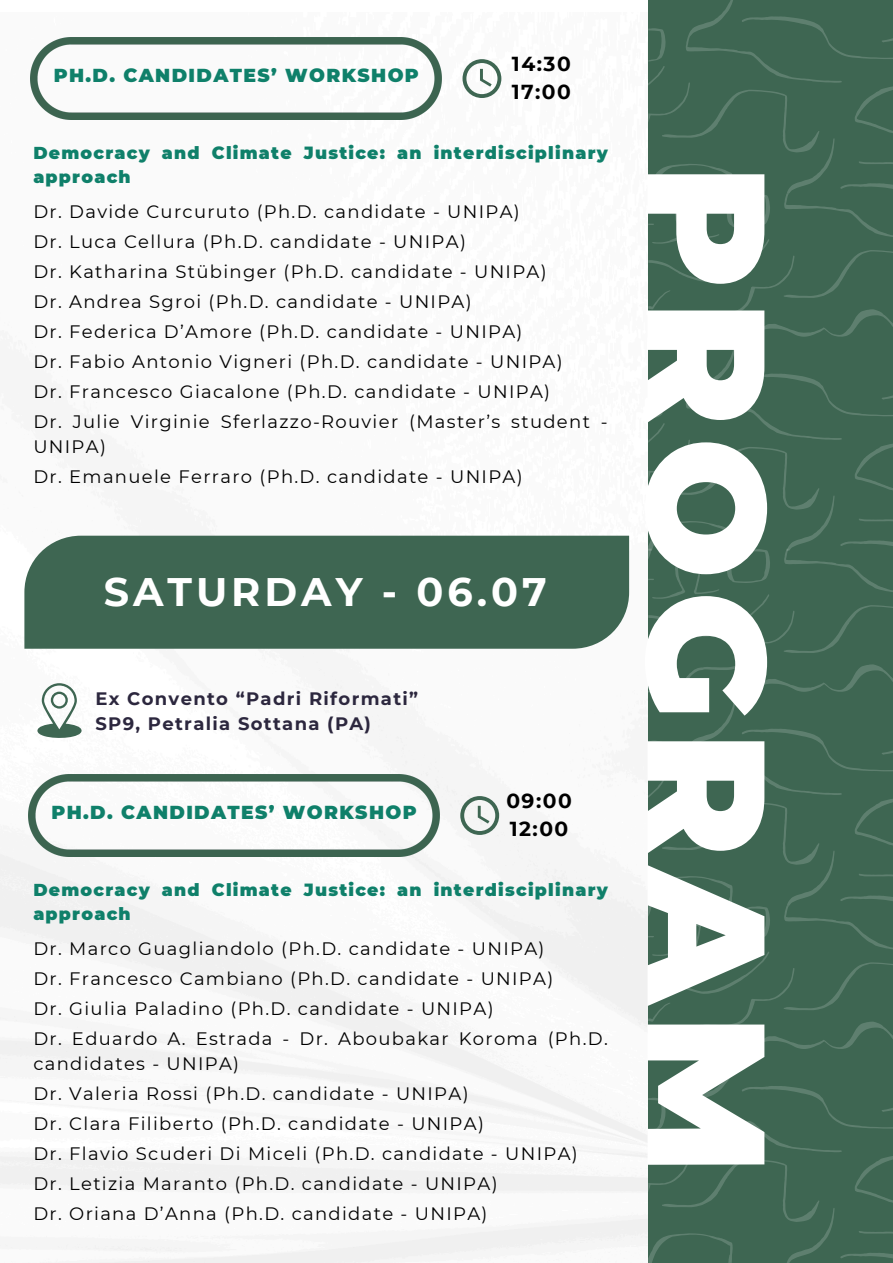
<style>
.page{position:relative;width:893px;height:1263px;background:#fff}
.page>*{position:absolute;margin:0;border:0;box-sizing:border-box;transform-origin:0 0}
.t1{font:900 166.88px "Montserrat";letter-spacing:.075em;color:#fff}
.t2{font:700 39.75px "Montserrat";letter-spacing:.1em;color:#fff}
.t3{font:700 20.25px/28.1px "Montserrat";letter-spacing:.075em;color:#000}
.t4{font:900 18.75px "Montserrat";letter-spacing:.075em;color:#0f806a}
.t5{font:18px/25px "Montserrat";letter-spacing:.075em;color:#000}
.t6{font:700 18px/24.8px "Montserrat";letter-spacing:.075em;color:#2c273e}
.t7{font:900 17.25px/24.1px "Montserrat";letter-spacing:.075em;color:#0f806a}
</style>
<div class="page">
<img style="left:0;top:69px;width:648px;height:1194px">
<svg style="left:648px;top:0;width:245px;height:1263px;background:#406753"></svg>
<img style="left:31px;top:37px;width:411px;height:83px">
<svg style="left:462px;top:59px;width:39px;height:39px"></svg>
<img style="left:29px;top:774px;width:410px;height:83px">
<svg style="left:460px;top:796px;width:39px;height:39px"></svg>
<div style="left:24px;top:536px;width:605px;height:113px;background:#3e6652"></div>
<svg style="left:37px;top:683px;width:45px;height:57px"></svg>
<p class="t4" style="left:54px;top:64px;width:367px">PH.D. CANDIDATES’ WORKSHOP</p>
<p class="t3" style="left:512px;top:50px;width:61px">14:30<br>17:00</p>
<p class="t7" style="left:33px;top:140px;width:576px">Democracy and Climate Justice: an interdisciplinary approach</p>
<h3 class="t5" style="left:33px;top:199px;width:488px">Dr. Davide Curcuruto (Ph.D. candidate - UNIPA)</h3>
<p class="t5" style="left:33px;top:229px;width:434px">Dr. Luca Cellura (Ph.D. candidate - UNIPA)</p>
<h3 class="t5" style="left:33px;top:259px;width:515px">Dr. Katharina Stübinger (Ph.D. candidate - UNIPA)</h3>
<h1 class="t5" style="left:33px;top:289px;width:440px">Dr. Andrea Sgroi (Ph.D. candidate - UNIPA)</h1>
<h4 class="t5" style="left:33px;top:319px;width:490px">Dr. Federica D’Amore (Ph.D. candidate - UNIPA)</h4>
<p class="t5" style="left:33px;top:349px;width:531px">Dr. Fabio Antonio Vigneri (Ph.D. candidate - UNIPA)</p>
<p class="t5" style="left:33px;top:379px;width:518px">Dr. Francesco Giacalone (Ph.D. candidate - UNIPA)</p>
<p class="t5" style="left:33px;top:409px;width:576px">Dr. Julie Virginie Sferlazzo-Rouvier (Master’s student -<br>UNIPA)</p>
<p class="t5" style="left:33px;top:464px;width:491px">Dr. Emanuele Ferraro (Ph.D. candidate - UNIPA)</p>
<h4 class="t2" style="left:104px;top:568px;width:444px">SATURDAY - 06.07</h4>
<p class="t6" style="left:95px;top:686px;width:324px">Ex Convento “Padri Riformati”<br>SP9, Petralia Sottana (PA)</p>
<p class="t4" style="left:51px;top:801px;width:367px">PH.D. CANDIDATES’ WORKSHOP</p>
<p class="t3" style="left:506px;top:787px;width:67px">09:00<br>12:00</p>
<p class="t7" style="left:33px;top:877px;width:576px">Democracy and Climate Justice: an interdisciplinary approach</p>
<p class="t5" style="left:33px;top:936px;width:512px">Dr. Marco Guagliandolo (Ph.D. candidate - UNIPA)</p>
<p class="t5" style="left:33px;top:966px;width:521px">Dr. Francesco Cambiano (Ph.D. candidate - UNIPA)</p>
<h2 class="t5" style="left:33px;top:996px;width:462px">Dr. Giulia Paladino (Ph.D. candidate - UNIPA)</h2>
<p class="t5" style="left:33px;top:1026px;width:576px">Dr. Eduardo A. Estrada - Dr. Aboubakar Koroma (Ph.D. candidates - UNIPA)</p>
<h4 class="t5" style="left:33px;top:1081px;width:437px">Dr. Valeria Rossi (Ph.D. candidate - UNIPA)</h4>
<p class="t5" style="left:33px;top:1111px;width:452px">Dr. Clara Filiberto (Ph.D. candidate - UNIPA)</p>
<h3 class="t5" style="left:33px;top:1141px;width:546px">Dr. Flavio Scuderi Di Miceli (Ph.D. candidate - UNIPA)</h3>
<h3 class="t5" style="left:33px;top:1171px;width:466px">Dr. Letizia Maranto (Ph.D. candidate - UNIPA)</h3>
<p class="t5" style="left:33px;top:1201px;width:455px">Dr. Oriana D’Anna (Ph.D. candidate - UNIPA)</p>
<p class="t1" style="left:809px;top:165px;width:1011px;rotate:90deg">PROGRAM</p>
</div>
